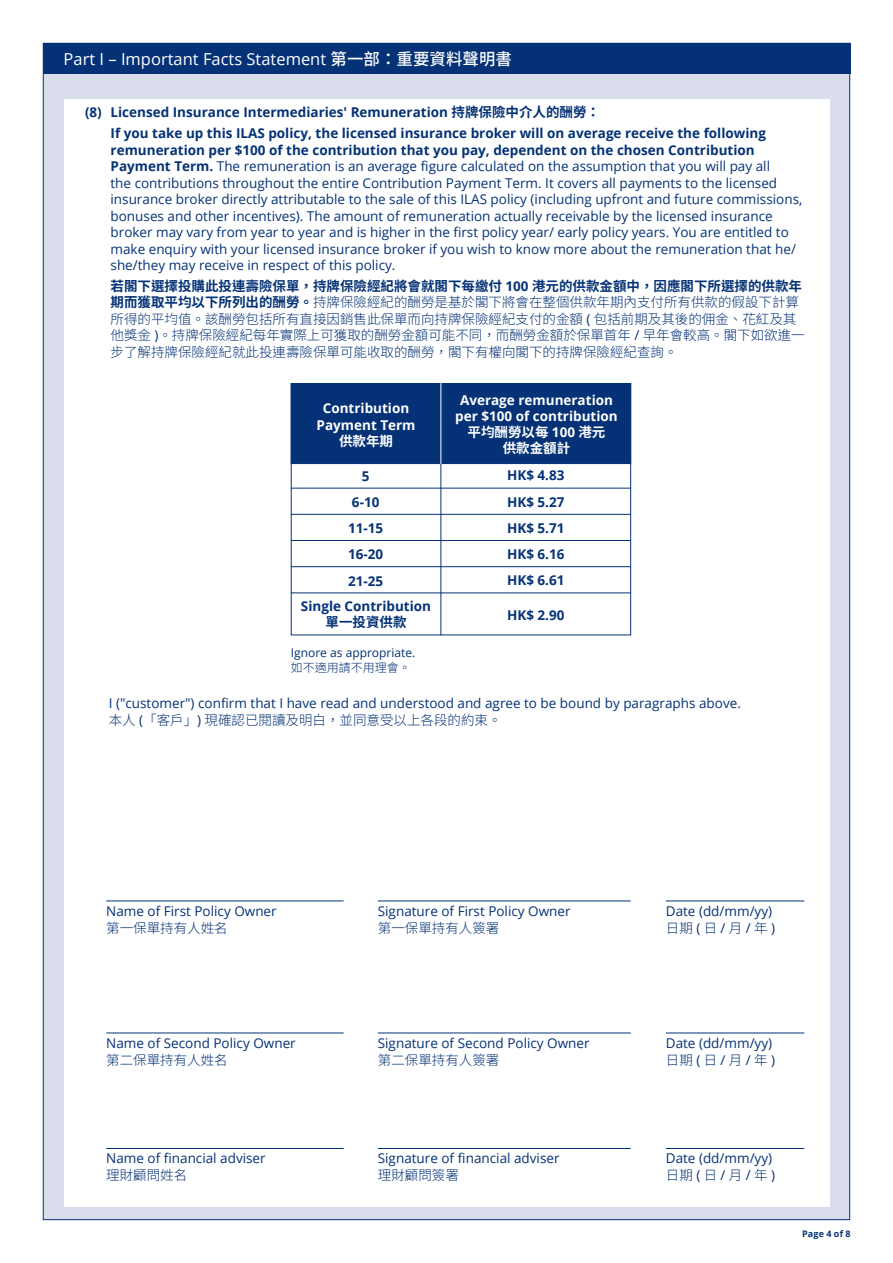
<style>
.page{position:relative;width:893px;height:1263px;background:#fff}
.page>*{position:absolute;margin:0;border:0;box-sizing:border-box;transform-origin:0 0}
.t1{font:16.5px "Open Sans";color:#fff}
.t2{font:13.5px/16.5px "Open Sans";color:#053276}
.t3{font:300 13.5px/16.5px "Noto Sans CJ Ktc";color:#053276}
.t4{font:700 13.5px/26.2px "Open Sans";color:#053276}
.t5{font:700 13.5px/16.2px "Open Sans";color:#fff;text-align:center}
.t6{font:700 13.5px/16.2px "Noto Sans CJ Ktc";color:#fff;text-align:center}
.t7{font:700 13.5px "Noto Sans CJ Ktc";color:#053276}
.t8{font:12px "Open Sans";color:#053276}
.t9{font:300 12px "Noto Sans CJ Ktc";color:#053276}
.t10{font:700 9px "Open Sans";letter-spacing:.02em;color:#053276}
.s1{font-family:"Noto Sans CJ Ktc";font-weight:500}
.s2{font-family:"Noto Sans CJ Ktc"}
.s3{font-weight:700}
.s4{font-family:"Open Sans";font-weight:700}
.s5{font-family:"Open Sans";font-weight:400}
.s6{font-family:"Open Sans"}
</style>
<div class="page">
<div style="left:43px;top:43px;width:807px;height:1177px;background:#daddeb;border:1px solid #053276"></div>
<div style="left:64px;top:99px;width:765px;height:1108px;background:#fff"></div>
<hr style="left:106px;top:900px;width:238px;height:1px;background:#053276">
<hr style="left:378px;top:900px;width:253px;height:1px;background:#053276">
<hr style="left:666px;top:900px;width:138px;height:1px;background:#053276">
<hr style="left:106px;top:1032px;width:238px;height:1px;background:#053276">
<hr style="left:378px;top:1032px;width:253px;height:1px;background:#053276">
<hr style="left:666px;top:1032px;width:138px;height:1px;background:#053276">
<hr style="left:106px;top:1148px;width:238px;height:1px;background:#053276">
<hr style="left:378px;top:1148px;width:253px;height:1px;background:#053276">
<hr style="left:666px;top:1148px;width:138px;height:1px;background:#053276">
<div style="left:291px;top:383px;width:340px;height:81px;background:#053276"></div>
<hr style="left:440px;top:464px;width:1px;height:171px;background:#053276">
<hr style="left:291px;top:488px;width:340px;height:1px;background:#053276">
<hr style="left:291px;top:514px;width:340px;height:1px;background:#053276">
<hr style="left:291px;top:540px;width:340px;height:1px;background:#053276">
<hr style="left:291px;top:566px;width:340px;height:1px;background:#053276">
<hr style="left:291px;top:592px;width:340px;height:1px;background:#053276">
<hr style="left:440px;top:383px;width:1px;height:81px;background:#fff">
<div style="left:43px;top:43px;width:807px;height:31px;background:#053276"></div>
<p class="t1" style="left:64px;top:47px;width:450px">Part I – Important Facts Statement <span class="s1">第一部：重要資料聲明書</span></p>
<p class="t4" style="left:111px;top:102px;width:657px;line-height:20.7px;text-indent:-26px">(8) Licensed Insurance Intermediaries' Remuneration <span class="s2">持牌保險中介人的酬勞：<br></span>If you take up this ILAS policy, the licensed insurance broker will on average receive the following</p>
<p class="t2" style="left:111px;top:141px;width:693px"><span class="s3">remuneration per $100 of the contribution that you pay, dependent on the chosen Contribution Payment Term.</span> The remuneration is an average figure calculated on the assumption that you will pay all<br>the contributions throughout the entire Contribution Payment Term. It covers all payments to the licensed insurance broker directly attributable to the sale of this ILAS policy (including upfront and future commissions, bonuses and other incentives). The amount of remuneration actually receivable by the licensed insurance broker may vary from year to year and is higher in the first policy year/ early policy years. You are entitled to make enquiry with your licensed insurance broker if you wish to know more about the remuneration that he/ she/they may receive in respect of this policy.</p>
<p class="t3" style="left:111px;top:278px;width:696px"><span class="s3">若閣下選擇投購此投連壽險保單，持牌保險經紀將會就閣下每繳付</span> <span class="s4">100</span> <span class="s3">港元的供款金額中，因應閣下所選擇的供款年期而獲取平均以下所列出的酬勞。</span>持牌保險經紀的酬勞是基於閣下將會在整個供款年期內支付所有供款的假設下計算所得的平均值。該酬勞包括所有直接因銷售此保單而向持牌保險經紀支付的金額 <span class="s5">(</span> 包括前期及其後的佣金、花紅及其他獎金 <span class="s5">)</span>。持牌保險經紀每年實際上可獲取的酬勞金額可能不同，而酬勞金額於保單首年 <span class="s5">/</span> 早年會較高。閣下如欲進一步了解持牌保險經紀就此投連壽險保單可能收取的酬勞，閣下有權向閣下的持牌保險經紀查詢。</p>
<p class="t5" style="left:317px;top:400px;width:100px">Contribution<br>Payment Term</p>
<p class="t6" style="left:339px;top:433px;width:55px">供款年期</p>
<p class="t5" style="left:455px;top:391px;width:164px">Average remuneration per $100 of contribution</p>
<p class="t6" style="left:468px;top:424px;width:139px">平均酬勞以每 <span class="s6">100</span> 港元供款金額計</p>
<p class="t4" style="left:348px;top:462px;width:37px;text-align:center">5<br>6-10<br>11-15<br>16-20<br>21-25</p>
<p class="t4" style="left:507px;top:462px;width:59px;text-align:justify">HK$ 4.83<br>HK$ 5.27<br>HK$ 5.71<br>HK$ 6.16<br>HK$ 6.61</p>
<p class="t4" style="left:507px;top:602px;width:59px">HK$ 2.90</p>
<p class="t4" style="left:301px;top:593px;width:132px">Single Contribution</p>
<p class="t7" style="left:326px;top:615px;width:82px">單一投資供款</p>
<p class="t8" style="left:291px;top:644px;width:126px">Ignore as appropriate.</p>
<p class="t9" style="left:291px;top:660px;width:121px">如不適用請不用理會。</p>
<p class="t2" style="left:109px;top:695px;width:634px">I ("customer") confirm that I have read and understood and agree to be bound by paragraphs above.</p>
<p class="t3" style="left:109px;top:712px;width:394px">本人 <span class="s5">(</span>「客戶」<span class="s5">)</span> 現確認已閱讀及明白，並同意受以上各段的約束。</p>
<p class="t2" style="left:106px;top:902px;width:172px">Name of First Policy Owner</p>
<p class="t2" style="left:378px;top:902px;width:194px">Signature of First Policy Owner</p>
<p class="t2" style="left:666px;top:902px;width:108px">Date (dd/mm/yy)</p>
<p class="t3" style="left:106px;top:920px;width:123px">第一保單持有人姓名</p>
<p class="t3" style="left:378px;top:920px;width:123px">第一保單持有人簽署</p>
<p class="t3" style="left:666px;top:920px;width:111px">日期<span class="s5">(</span>日<span class="s5">/</span>月<span class="s5">/</span>年<span class="s5">)</span></p>
<p class="t2" style="left:106px;top:1034px;width:191px">Name of Second Policy Owner</p>
<p class="t2" style="left:378px;top:1034px;width:213px">Signature of Second Policy Owner</p>
<p class="t2" style="left:666px;top:1034px;width:108px">Date (dd/mm/yy)</p>
<p class="t3" style="left:106px;top:1052px;width:123px">第二保單持有人姓名</p>
<p class="t3" style="left:378px;top:1052px;width:123px">第二保單持有人簽署</p>
<p class="t3" style="left:666px;top:1052px;width:111px">日期<span class="s5">(</span>日<span class="s5">/</span>月<span class="s5">/</span>年<span class="s5">)</span></p>
<p class="t2" style="left:106px;top:1150px;width:161px">Name of financial adviser</p>
<p class="t2" style="left:378px;top:1150px;width:183px">Signature of financial adviser</p>
<p class="t2" style="left:666px;top:1150px;width:108px">Date (dd/mm/yy)</p>
<p class="t3" style="left:106px;top:1167px;width:82px">理財顧問姓名</p>
<p class="t3" style="left:378px;top:1167px;width:82px">理財顧問簽署</p>
<p class="t3" style="left:666px;top:1167px;width:111px">日期<span class="s5">(</span>日<span class="s5">/</span>月<span class="s5">/</span>年<span class="s5">)</span></p>
<p class="t10" style="left:802px;top:1227px;width:50px">Page 4 of 8</p>
</div>
